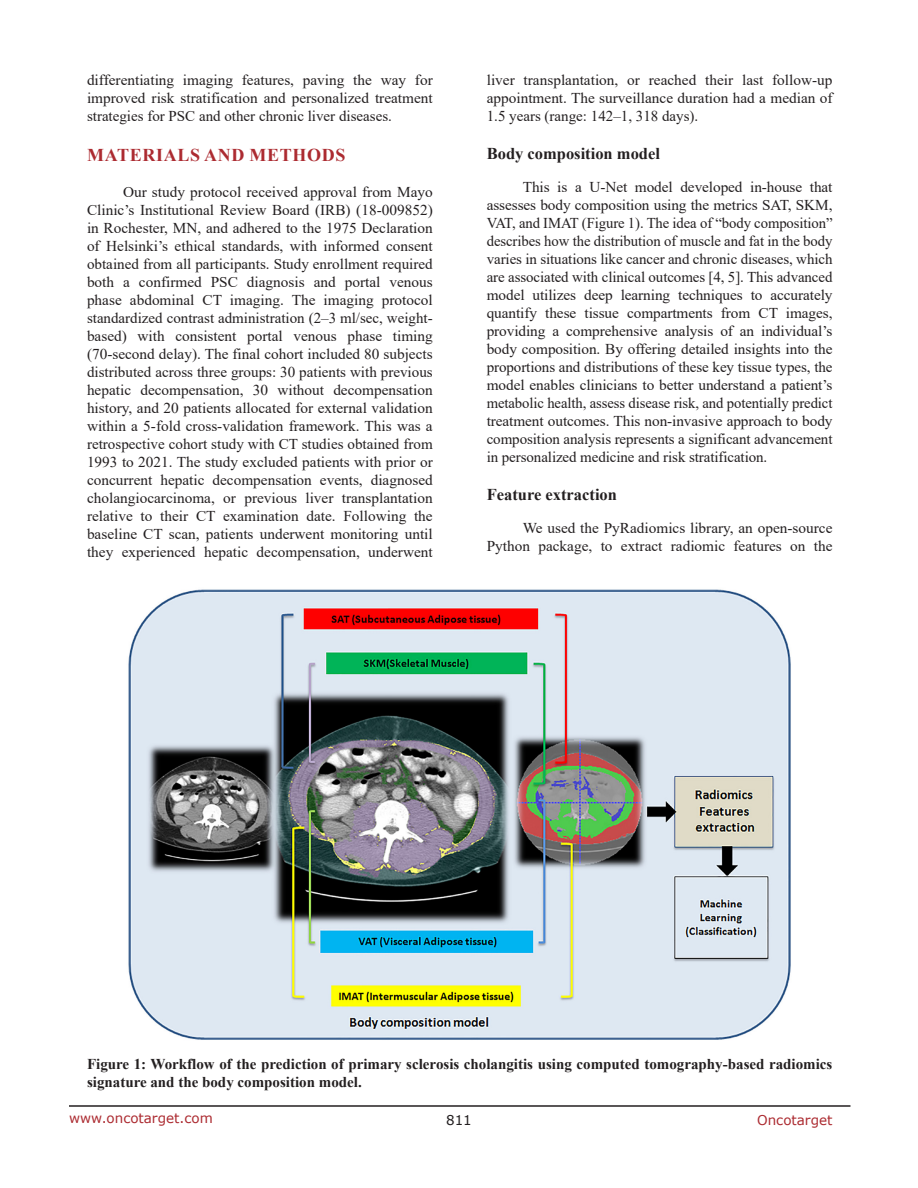
<style>
.page{position:relative;width:918px;height:1188px;background:#fff}
.page>*{position:absolute;margin:0;border:0;box-sizing:border-box;transform-origin:0 0}
.Heading{font:700 18px "Times New Roman";letter-spacing:.035em;color:#ac2b31}
.SubHeading_middle{font:700 16.5px "Times New Roman";color:#231f20}
.BodyText{font:15px/18px "Times New Roman";color:#231f20;text-align:justify}
.FigureText{font:700 15px/18px "Times New Roman";color:#231f20}
.t1{font:13.5px "Verdana";color:#ac2b31}
.t2{font:13.5px "Verdana";color:#231f20}
</style>
<div class="page">
<hr style="left:69px;top:1105px;width:781px;height:2px;background:#231f20">
<img style="left:128px;top:589px;width:663px;height:451px">
<p class="BodyText" style="left:87px;top:71px;width:347px">differentiating imaging features, paving the way for improved risk stratification and personalized treatment strategies for PSC and other chronic liver diseases.</p>
<p class="Heading" style="left:87px;top:142px;width:260px">MATERIALS AND METHODS</p>
<p class="BodyText" style="left:87px;top:183px;width:347px;text-indent:36px">Our study protocol received approval from Mayo Clinic’s Institutional Review Board (IRB) (18-009852) in Rochester, MN, and adhered to the 1975 Declaration of Helsinki’s ethical standards, with informed consent obtained from all participants. Study enrollment required both a confirmed PSC diagnosis and portal venous phase abdominal CT imaging. The imaging protocol standardized contrast administration (2–3 ml/sec, weight&shy;based) with consistent portal venous phase timing (70-second delay). The final cohort included 80 subjects distributed across three groups: 30 patients with previous hepatic decompensation, 30 without decompensation history, and 20 patients allocated for external validation within a 5-fold cross-validation framework. This was a retrospective cohort study with CT studies obtained from 1993 to 2021. The study excluded patients with prior or concurrent hepatic decompensation events, diagnosed cholangiocarcinoma, or previous liver transplantation relative to their CT examination date. Following the baseline CT scan, patients underwent monitoring until they experienced hepatic decompensation, underwent</p>
<p class="BodyText" style="left:487px;top:71px;width:347px">liver transplantation, or reached their last follow-up appointment. The surveillance duration had a median of 1.5 years (range: 142–1, 318 days).</p>
<p class="SubHeading_middle" style="left:487px;top:142px;width:175px">Body composition model</p>
<p class="BodyText" style="left:487px;top:178px;width:347px;text-indent:36px">This is a U-Net model developed in-house that assesses body composition using the metrics SAT, SKM, VAT, and IMAT (Figure 1). The idea of “body composition” describes how the distribution of muscle and fat in the body varies in situations like cancer and chronic diseases, which are associated with clinical outcomes [4, 5]. This advanced model utilizes deep learning techniques to accurately quantify these tissue compartments from CT images, providing a comprehensive analysis of an individual’s body composition. By offering detailed insights into the proportions and distributions of these key tissue types, the model enables clinicians to better understand a patient’s metabolic health, assess disease risk, and potentially predict treatment outcomes. This non-invasive approach to body composition analysis represents a significant advancement in personalized medicine and risk stratification.</p>
<p class="SubHeading_middle" style="left:487px;top:483px;width:132px">Feature extraction</p>
<p class="BodyText" style="left:487px;top:519px;width:347px;text-align:right">We used the PyRadiomics library, an open-source<br>Python package, to extract radiomic features on the</p>
<p class="FigureText" style="left:87px;top:1055px;width:747px">Figure 1: Workflow of the prediction of primary sclerosis cholangitis using computed tomography-based radiomics signature and the body composition model.</p>
<p class="t1" style="left:69px;top:1109px;width:145px">www.oncotarget.com</p>
<p class="t2" style="left:446px;top:1111px;width:27px">811</p>
<p class="t1" style="left:757px;top:1111px;width:77px">Oncotarget</p>
</div>
